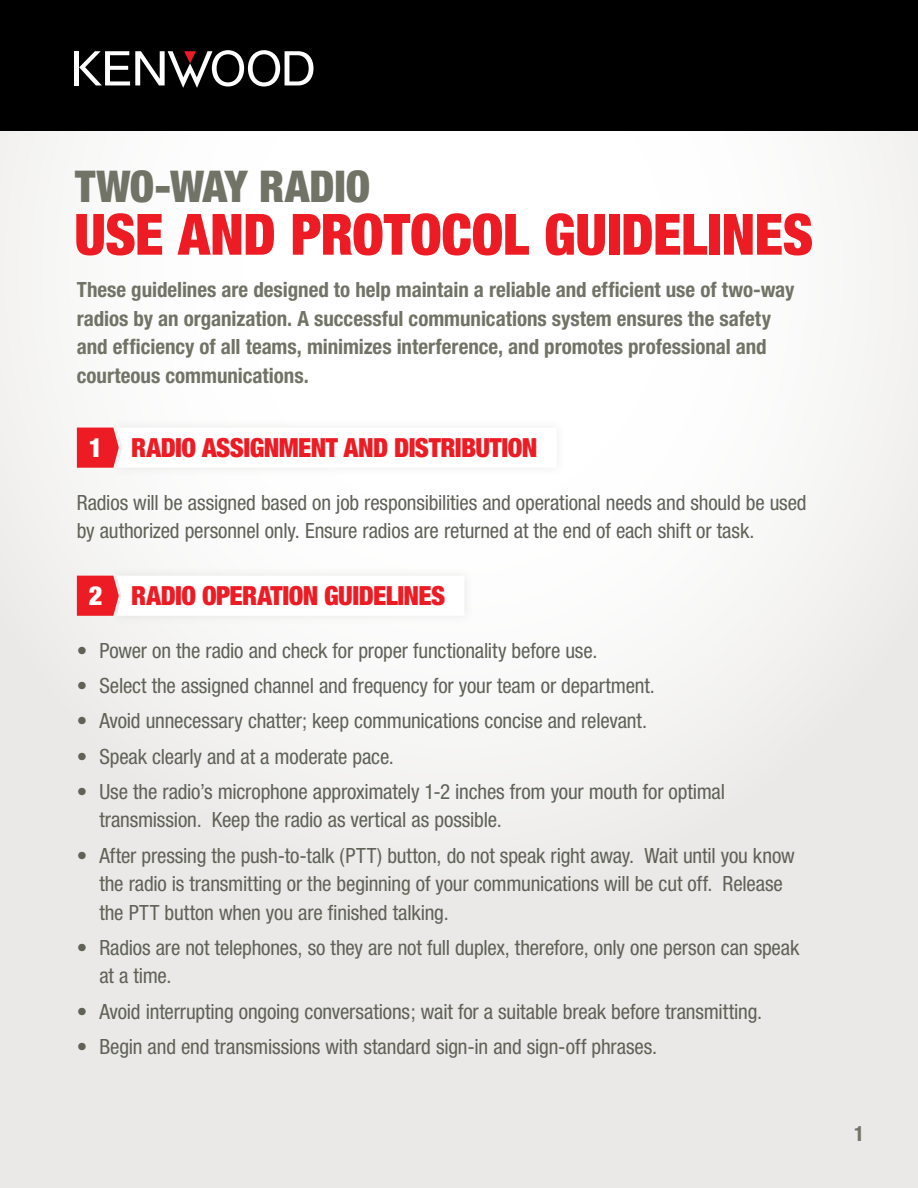
<style>
.page{position:relative;width:918px;height:1188px;background:#fff}
.page>*{position:absolute;margin:0;border:0;box-sizing:border-box;transform-origin:0 0}
.t1{font:900 condensed 57px "Helvetica Neue";letter-spacing:-.01em;color:#ed1c24}
.t2{font:900 condensed 43.8px "Helvetica Neue";letter-spacing:-.005em;color:#727367}
.t3{font:900 condensed 26.4px "Helvetica Neue";letter-spacing:-.02em;color:#ed1c24}
.t4{font:900 condensed 26.4px "Helvetica Neue";color:#fff}
.t5{font:condensed 21px/28.5px "Helvetica Neue";letter-spacing:-.01em;color:#606258}
.t6{font:700 condensed 21px/28.5px "Helvetica Neue";color:#727367}
</style>
<div class="page">
<div style="left:0;top:130px;width:918px;height:1058px;background:linear-gradient(to right,#f3f2f1,#f3f3f2)"></div>
<div style="left:579px;top:97px;width:106px;height:41px;background:#fff"></div>
<div style="left:0;top:0;width:918px;height:130px;background:#000"></div>
<div style="left:74px;top:51px;width:5px;height:34px;background:#fff"></div>
<svg style="left:79px;top:50px;width:235px;height:38px"></svg>
<div style="left:108px;top:418px;width:459px;height:60px;background:#fff"></div>
<div style="left:108px;top:566px;width:366px;height:60px;background:#727367;opacity:.15"></div>
<svg style="left:77px;top:428px;width:45px;height:40px"></svg>
<svg style="left:77px;top:576px;width:44px;height:40px"></svg>
<p class="t2" style="left:75px;top:160px;width:296px">TWO-WAY RADIO</p>
<p class="t1" style="left:74px;top:199px;width:741px">USE AND PROTOCOL GUIDELINES</p>
<p class="t6" style="left:77px;top:275px;width:719px">These guidelines are designed to help maintain a reliable and efficient use of two-way radios by an organization. A successful communications system ensures the safety and efficiency of all teams, minimizes interference, and promotes professional and courteous communications.</p>
<p class="t4" style="left:89px;top:431px;width:15px">1</p>
<p class="t3" style="left:131px;top:431px;width:408px">RADIO ASSIGNMENT AND DISTRIBUTION</p>
<p class="t5" style="left:77px;top:488px;width:731px">Radios will be assigned based on job responsibilities and operational needs and should be used by authorized personnel only. Ensure radios are returned at the end of each shift or task.</p>
<p class="t4" style="left:89px;top:579px;width:15px">2</p>
<p class="t3" style="left:131px;top:579px;width:316px">RADIO OPERATION GUIDELINES</p>
<p class="t5" style="left:77px;top:636px;width:522px">• Power on the radio and check for proper functionality before use.</p>
<p class="t5" style="left:77px;top:671px;width:580px">• Select the assigned channel and frequency for your team or department.</p>
<p class="t5" style="left:77px;top:706px;width:572px">• Avoid unnecessary chatter; keep communications concise and relevant.</p>
<p class="t5" style="left:77px;top:742px;width:319px">• Speak clearly and at a moderate pace.</p>
<p class="t5" style="left:99px;top:777px;width:627px;text-indent:-22px">• Use the radio’s microphone approximately 1-2 inches from your mouth for optimal transmission. Keep the radio as vertical as possible.</p>
<p class="t5" style="left:99px;top:841px;width:697px;text-indent:-22px">• After pressing the push-to-talk (PTT) button, do not speak right away. Wait until you know the radio is transmitting or the beginning of your communications will be cut off. Release the PTT button when you are finished talking.</p>
<p class="t5" style="left:99px;top:933px;width:701px;text-indent:-22px">• Radios are not telephones, so they are not full duplex, therefore, only one person can speak at a time.</p>
<p class="t5" style="left:77px;top:997px;width:687px">• Avoid interrupting ongoing conversations; wait for a suitable break before transmitting.</p>
<p class="t5" style="left:77px;top:1032px;width:582px">• Begin and end transmissions with standard sign-in and sign-off phrases.</p>
<p class="t6" style="left:854px;top:1119px;width:12px">1</p>
</div>
